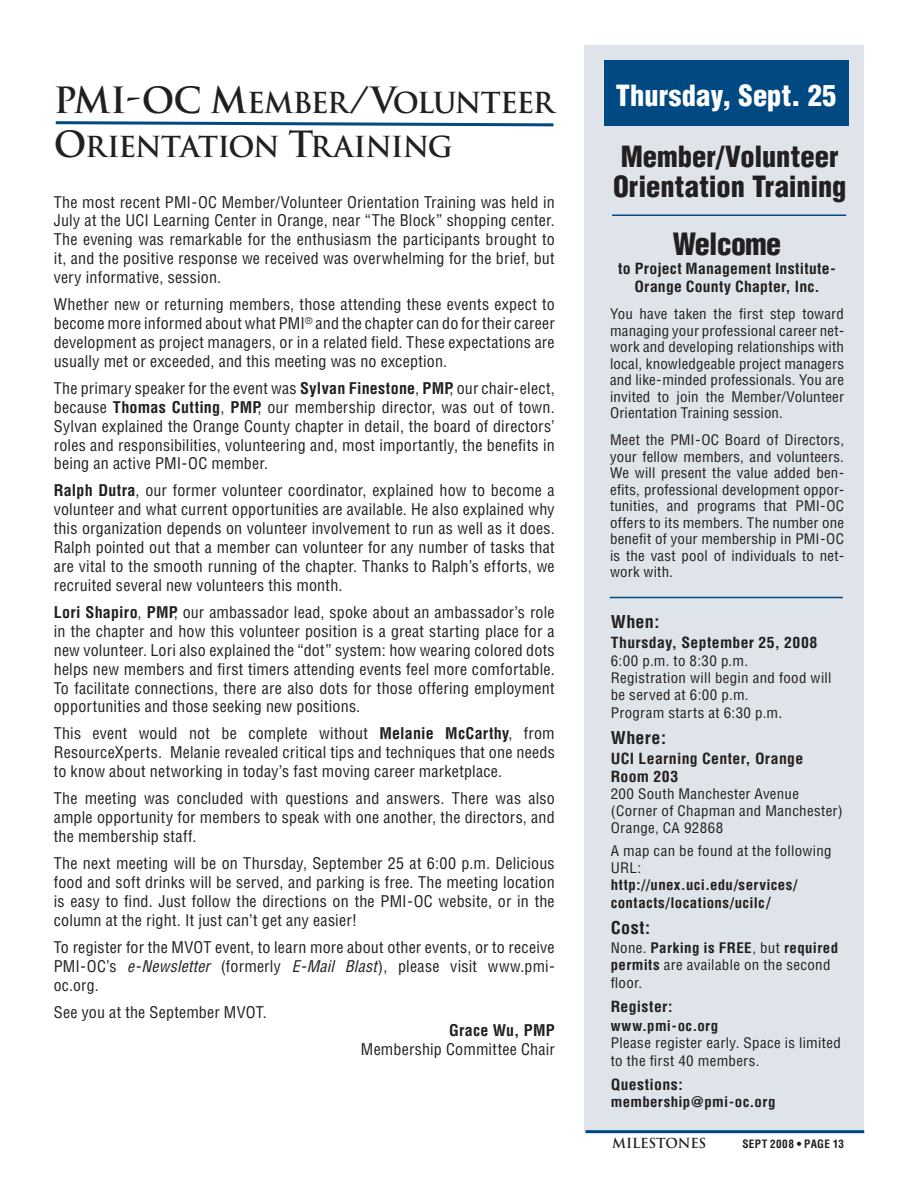
<style>
.page{position:relative;width:918px;height:1188px;background:#fff}
.page>*{position:absolute;margin:0;border:0;box-sizing:border-box;transform-origin:0 0}
.t1{font:900 condensed 30px "Helvetica";letter-spacing:-.025em;color:#231f20}
.t2{font:900 condensed 28.5px/30px "Helvetica";color:#231f20}
.t3{font:900 condensed 28.5px "Helvetica";letter-spacing:.005em;color:#fff}
.t4{font:700 28.2px "Trajan";letter-spacing:-.045em;color:#231f20}
.t5{font:700 condensed 17.25px "Helvetica";letter-spacing:.02em;color:#231f20;scale:1.05 1}
.t6{font:condensed 15.75px/18.9px "Helvetica";letter-spacing:.01em;color:#231f20;text-align:justify}
.t7{font:700 condensed 15.75px "Helvetica";letter-spacing:.015em;color:#231f20}
.t8{font:700 condensed 15px/18px "Helvetica";letter-spacing:.02em;color:#231f20;text-align:center;scale:1.05 1}
.t9{font:condensed 14.25px/16.5px "Helvetica";letter-spacing:.02em;color:#231f20;scale:1.05 1}
.t10{font:700 condensed 14.25px/18px "Helvetica";letter-spacing:.025em;color:#231f20;scale:1.05 1}
.t11{font:700 13.5px "Trajan";letter-spacing:-.015em;color:#231f20}
.t12{font:700 condensed 11.25px "Helvetica";letter-spacing:.03em;color:#231f20}
.s1{font-size:35.25px}
.s2{font-weight:700}
.s3{font-style:italic}
.s4{font-size:15px}
</style>
<div class="page">
<div style="left:585px;top:45px;width:279px;height:1088px;background:#dfe4ea"></div>
<hr style="left:586px;top:1130px;width:278px;height:3px;background:#004982">
<hr style="left:612px;top:214px;width:234px;height:2px;background:#004982">
<hr style="left:610px;top:597px;width:233px;height:1px;background:#004982">
<div style="left:604px;top:61px;width:245px;height:65px;background:#004982"></div>
<svg style="left:55px;top:121px;width:499px;height:6px"></svg>
<h3 class="t4" style="left:54px;top:85px;width:502px"><span class="s1">PMI-OC M</span>EMBER<span class="s1">/V</span>OLUNTEER</h3>
<h2 class="t3" style="left:616px;top:78px;width:222px">Thursday, Sept. 25</h2>
<h3 class="t4" style="left:54px;top:130px;width:400px"><span class="s1">O</span>RIENTATION <span class="s1">T</span>RAINING</h3>
<p class="t6" style="left:54px;top:192px;width:503px">The most recent PMI-OC Member/Volunteer Orientation Training was held in July at the UCI Learning Center in Orange, near “The Block” shopping center.<br>The evening was remarkable for the enthusiasm the participants brought to it, and the positive response we received was overwhelming for the brief, but very informative, session.</p>
<p class="t6" style="left:54px;top:295px;width:503px">Whether new or returning members, those attending these events expect to become more informed about what PMI<sup>®</sup> and the chapter can do for their career development as project managers, or in a related field. These expectations are usually met or exceeded, and this meeting was no exception.</p>
<p class="t6" style="left:54px;top:378px;width:503px">The primary speaker for the event was <span class="s2">Sylvan Finestone</span>, <span class="s2">PMP</span>, our chair-elect, because <span class="s2">Thomas Cutting</span>, <span class="s2">PMP</span>, our membership director, was out of town.<br>Sylvan explained the Orange County chapter in detail, the board of directors’ roles and responsibilities, volunteering and, most importantly, the benefits in being an active PMI-OC member.</p>
<p class="t6" style="left:54px;top:481px;width:503px"><span class="s2">Ralph Dutra</span>, our former volunteer coordinator, explained how to become a volunteer and what current opportunities are available. He also explained why this organization depends on volunteer involvement to run as well as it does.<br>Ralph pointed out that a member can volunteer for any number of tasks that are vital to the smooth running of the chapter. Thanks to Ralph’s efforts, we recruited several new volunteers this month.</p>
<p class="t6" style="left:54px;top:603px;width:503px"><span class="s2">Lori Shapiro</span>, <span class="s2">PMP</span>, our ambassador lead, spoke about an ambassador’s role in the chapter and how this volunteer position is a great starting place for a new volunteer. Lori also explained the “dot” system: how wearing colored dots helps new members and first timers attending events feel more comfortable.<br>To facilitate connections, there are also dots for those offering employment opportunities and those seeking new positions.</p>
<p class="t6" style="left:54px;top:724px;width:503px">This event would not be complete without <span class="s2">Melanie McCarthy</span>, from ResourceXperts. Melanie revealed critical tips and techniques that one needs to know about networking in today’s fast moving career marketplace.</p>
<p class="t6" style="left:54px;top:789px;width:503px">The meeting was concluded with questions and answers. There was also ample opportunity for members to speak with one another, the directors, and the membership staff.</p>
<p class="t6" style="left:54px;top:854px;width:503px">The next meeting will be on Thursday, September 25 at 6:00 p.m. Delicious food and soft drinks will be served, and parking is free. The meeting location is easy to find. Just follow the directions on the PMI-OC website, or in the column at the right. It just can’t get any easier!</p>
<p class="t6" style="left:54px;top:937px;width:502px">To register for the MVOT event, to learn more about other events, or to receive PMI-OC’s <span class="s3">e-Newsletter</span> (formerly <span class="s3">E-Mail Blast</span>), please visit www.pmi&shy;oc.org.</p>
<p class="t6" style="left:54px;top:1002px;width:215px">See you at the September MVOT.</p>
<p class="t7" style="left:449px;top:1021px;width:107px">Grace Wu, PMP</p>
<p class="t6" style="left:361px;top:1040px;width:195px">Membership Committee Chair</p>
<h2 class="t2" style="left:613px;top:141px;width:235px">Member/Volunteer<br>Orientation Training</h2>
<h1 class="t1" style="left:673px;top:226px;width:110px">Welcome</h1>
<p class="t8" style="left:618px;top:259px;width:209px">to Project Management Institute-<br>Orange County Chapter, Inc.</p>
<p class="t9" style="left:610px;top:305px;width:224px;text-align:justify">You have taken the first step toward managing your professional career net&shy;work and developing relationships with local, knowledgeable project managers and like-minded professionals. You are invited to join the Member/Volunteer Orientation Training session.</p>
<p class="t9" style="left:610px;top:432px;width:224px;text-align:justify">Meet the PMI-OC Board of Directors, your fellow members, and volunteers.<br>We will present the value added ben&shy;efits, professional development oppor&shy;tunities, and programs that PMI-OC offers to its members. The number one benefit of your membership in PMI-OC is the vast pool of individuals to net&shy;work with<span class="s4">.</span></p>
<p class="t5" style="left:611px;top:612px;width:48px">When:</p>
<p class="t8" style="left:611px;top:634px;width:198px">Thursday, September 25, 2008</p>
<p class="t9" style="left:611px;top:651px;width:212px;line-height:17.4px">6:00 p.m. to 8:30 p.m.<br>Registration will begin and food will be served at 6:00 p.m.<br>Program starts at 6:30 p.m<span class="s4">.</span></p>
<p class="t5" style="left:611px;top:727px;width:54px">Where:</p>
<p class="t8" style="left:611px;top:749px;width:185px;text-align:left">UCI Learning Center, Orange<br>Room 203</p>
<p class="t9" style="left:611px;top:785px;width:222px;line-height:17.1px">200 South Manchester Avenue (Corner of Chapman and Manchester)<br>Orange, CA 92868</p>
<p class="t9" style="left:611px;top:842px;width:212px;line-height:17.1px">A map can be found at the following<br>URL:</p>
<p class="t10" style="left:611px;top:876px;width:179px">http://unex.uci.edu/services/ contacts/locations/ucilc<span class="s4">/</span></p>
<p class="t5" style="left:611px;top:917px;width:39px">Cost:</p>
<p class="t9" style="left:611px;top:939px;width:218px;line-height:17.5px">None. <span class="s2">Parking is FREE</span>, but <span class="s2">required permits</span> are available on the second floor.</p>
<p class="t8" style="left:611px;top:997px;width:60px">Register:</p>
<p class="t10" style="left:611px;top:1017px;width:104px">www.pmi-oc.org</p>
<p class="t9" style="left:611px;top:1034px;width:221px;line-height:18px">Please register early. Space is limited to the first 40 members.</p>
<p class="t8" style="left:611px;top:1075px;width:70px">Questions:</p>
<p class="t10" style="left:611px;top:1092px;width:158px">membership@pmi-oc.org</p>
<p class="t11" style="left:612px;top:1135px;width:96px">MILESTONES</p>
<p class="t12" style="left:742px;top:1137px;width:103px">SEPT 2008 • PAGE 13</p>
</div>
